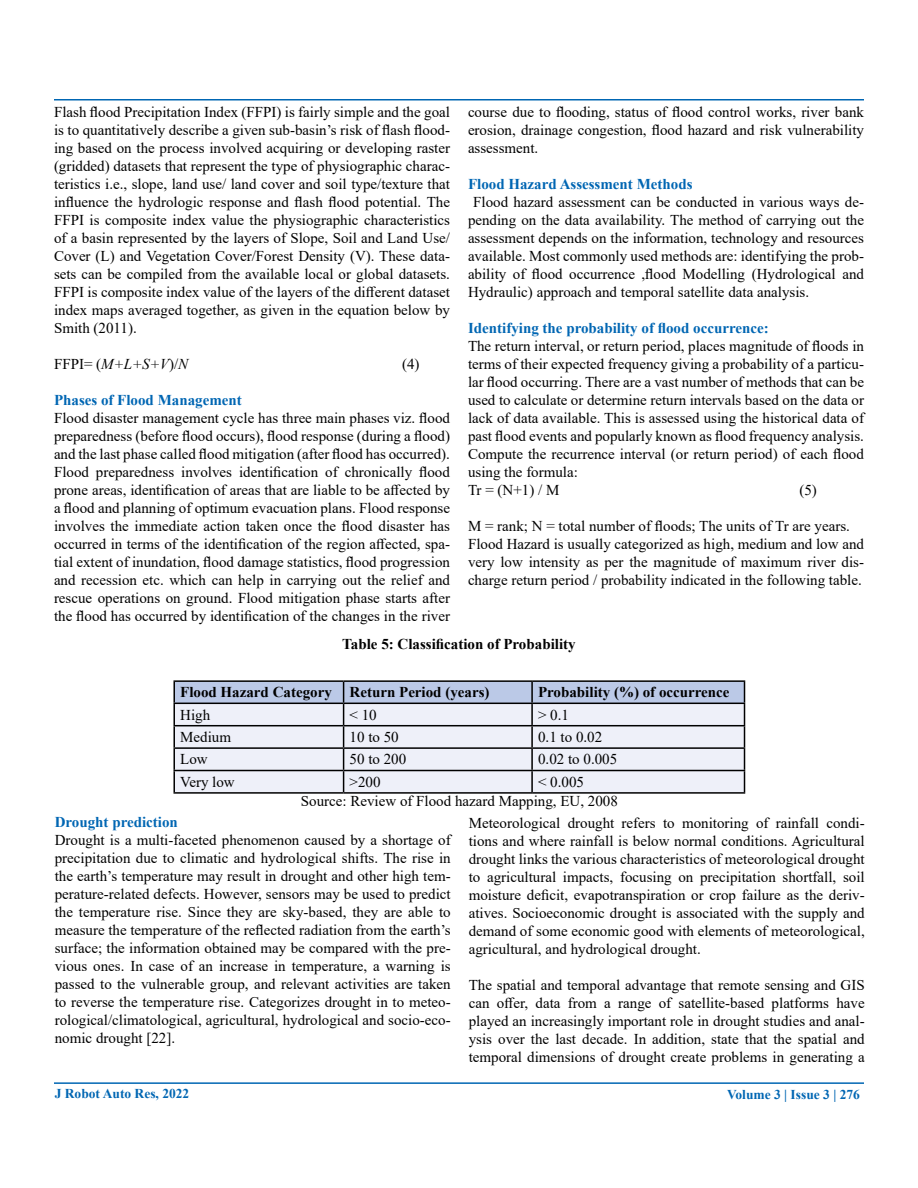
<style>
.page{position:relative;width:918px;height:1188px;background:#fff}
.page>*{position:absolute;margin:0;border:0;box-sizing:border-box;transform-origin:0 0}
.t1{font:15px/18px "Times New Roman";color:#000;text-align:justify}
.t2{font:700 15px "Times New Roman";color:#0066b3}
.t3{font:700 15px "Times New Roman";color:#000}
.t4{font:700 13.5px "Times New Roman";color:#0066b3}
.s1{font-style:italic}
</style>
<div class="page">
<hr style="left:54px;top:99px;width:810px;height:1px;background:#0066b3">
<hr style="left:54px;top:1082px;width:810px;height:2px;background:#0066b3">
<hr style="left:173px;top:680px;width:171px;height:2px;background:#000">
<hr style="left:173px;top:682px;width:2px;height:21px;background:#000">
<hr style="left:344px;top:680px;width:188px;height:2px;background:#000">
<hr style="left:532px;top:680px;width:213px;height:2px;background:#000">
<hr style="left:173px;top:703px;width:171px;height:1px;background:#000">
<hr style="left:173px;top:704px;width:2px;height:21px;background:#000">
<hr style="left:173px;top:725px;width:171px;height:1px;background:#000">
<hr style="left:173px;top:726px;width:2px;height:21px;background:#000">
<hr style="left:173px;top:747px;width:171px;height:2px;background:#000">
<hr style="left:173px;top:749px;width:2px;height:21px;background:#000">
<hr style="left:173px;top:770px;width:171px;height:1px;background:#000">
<hr style="left:173px;top:771px;width:2px;height:21px;background:#000">
<svg style="left:174px;top:681px;width:571px;height:111px"></svg>
<hr style="left:173px;top:792px;width:171px;height:2px;background:#000">
<hr style="left:344px;top:792px;width:188px;height:2px;background:#000">
<hr style="left:532px;top:792px;width:213px;height:2px;background:#000">
<p class="t1" style="left:54px;top:102px;width:398px">Flash flood Precipitation Index (FFPI) is fairly simple and the goal is to quantitatively describe a given sub-basin’s risk of flash flood&shy;ing based on the process involved acquiring or developing raster (gridded) datasets that represent the type of physiographic charac&shy;teristics i.e., slope, land use/ land cover and soil type/texture that influence the hydrologic response and flash flood potential. The FFPI is composite index value the physiographic characteristics of a basin represented by the layers of Slope, Soil and Land Use/ Cover (L) and Vegetation Cover/Forest Density (V). These data&shy;sets can be compiled from the available local or global datasets.<br>FFPI is composite index value of the layers of the different dataset index maps averaged together, as given in the equation below by Smith (2011).</p>
<p class="t1" style="left:54px;top:354px;width:136px">FFPI= (<span class="s1">M+L+S+V</span>)/<span class="s1">N</span></p>
<p class="t1" style="left:402px;top:354px;width:19px">(4)</p>
<p class="t2" style="left:54px;top:389px;width:189px">Phases of Flood Management</p>
<p class="t1" style="left:54px;top:408px;width:398px">Flood disaster management cycle has three main phases viz. flood preparedness (before flood occurs), flood response (during a flood) and the last phase called flood mitigation (after flood has occurred).<br>Flood preparedness involves identification of chronically flood prone areas, identification of areas that are liable to be affected by a flood and planning of optimum evacuation plans. Flood response involves the immediate action taken once the flood disaster has occurred in terms of the identification of the region affected, spa&shy;tial extent of inundation, flood damage statistics, flood progression and recession etc. which can help in carrying out the relief and rescue operations on ground. Flood mitigation phase starts after the flood has occurred by identification of the changes in the river</p>
<p class="t1" style="left:468px;top:102px;width:398px">course due to flooding, status of flood control works, river bank erosion, drainage congestion, flood hazard and risk vulnerability assessment.</p>
<p class="t2" style="left:468px;top:173px;width:226px">Flood Hazard Assessment Methods</p>
<p class="t1" style="left:468px;top:192px;width:398px;text-indent:5px">Flood hazard assessment can be conducted in various ways de&shy;pending on the data availability. The method of carrying out the assessment depends on the information, technology and resources available. Most commonly used methods are: identifying the prob&shy;ability of flood occurrence ,flood Modelling (Hydrological and Hydraulic) approach and temporal satellite data analysis.</p>
<p class="t2" style="left:468px;top:317px;width:302px">Identifying the probability of flood occurrence:</p>
<p class="t1" style="left:468px;top:336px;width:398px;text-align:left">The return interval, or return period, places magnitude of floods in terms of their expected frequency giving a probability of a particu&shy;lar flood occurring. There are a vast number of methods that can be used to calculate or determine return intervals based on the data or lack of data available. This is assessed using the historical data of past flood events and popularly known as flood frequency analysis.<br>Compute the recurrence interval (or return period) of each flood using the formula:<br>Tr = (N+1) / M</p>
<p class="t1" style="left:799px;top:480px;width:19px">(5)</p>
<p class="t1" style="left:468px;top:516px;width:398px;text-align:left">M = rank; N = total number of floods; The units of Tr are years.<br>Flood Hazard is usually categorized as high, medium and low and very low intensity as per the magnitude of maximum river dis&shy;charge return period / probability indicated in the following table.</p>
<p class="t3" style="left:342px;top:633px;width:235px">Table 5: Classification of Probability</p>
<p class="t3" style="left:180px;top:681px;width:311px">Flood Hazard Category Return Period (years)</p>
<p class="t3" style="left:538px;top:681px;width:193px">Probability (%) of occurrence</p>
<p class="t1" style="left:180px;top:705px;width:31px">High</p>
<p class="t1" style="left:350px;top:705px;width:29px">&lt; 10</p>
<p class="t1" style="left:538px;top:705px;width:32px">&gt; 0.1</p>
<p class="t1" style="left:180px;top:728px;width:52px">Medium</p>
<p class="t1" style="left:350px;top:728px;width:51px">10 to 50</p>
<p class="t1" style="left:538px;top:728px;width:66px">0.1 to 0.02</p>
<p class="t1" style="left:180px;top:750px;width:29px">Low</p>
<p class="t1" style="left:350px;top:750px;width:58px">50 to 200</p>
<p class="t1" style="left:538px;top:750px;width:81px">0.02 to 0.005</p>
<p class="t1" style="left:180px;top:772px;width:56px">Very low</p>
<p class="t1" style="left:350px;top:772px;width:32px">&gt;200</p>
<p class="t1" style="left:301px;top:772px;width:319px;line-height:18.8px;text-indent:237px">&lt; 0.005<br>Source: Review of Flood hazard Mapping, EU, 2008</p>
<p class="t2" style="left:55px;top:812px;width:125px">Drought prediction</p>
<p class="t1" style="left:55px;top:831px;width:398px">Drought is a multi-faceted phenomenon caused by a shortage of precipitation due to climatic and hydrological shifts. The rise in the earth’s temperature may result in drought and other high tem&shy;perature-related defects. However, sensors may be used to predict the temperature rise. Since they are sky-based, they are able to measure the temperature of the reflected radiation from the earth’s surface; the information obtained may be compared with the pre&shy;vious ones. In case of an increase in temperature, a warning is passed to the vulnerable group, and relevant activities are taken to reverse the temperature rise. Categorizes drought in to meteo&shy;rological/climatological, agricultural, hydrological and socio-eco&shy;nomic drought [22].</p>
<p class="t1" style="left:469px;top:813px;width:398px">Meteorological drought refers to monitoring of rainfall condi&shy;tions and where rainfall is below normal conditions. Agricultural drought links the various characteristics of meteorological drought to agricultural impacts, focusing on precipitation shortfall, soil moisture deficit, evapotranspiration or crop failure as the deriv&shy;atives. Socioeconomic drought is associated with the supply and demand of some economic good with elements of meteorological, agricultural, and hydrological drought.</p>
<p class="t1" style="left:469px;top:975px;width:398px">The spatial and temporal advantage that remote sensing and GIS can offer, data from a range of satellite-based platforms have played an increasingly important role in drought studies and anal&shy;ysis over the last decade. In addition, state that the spatial and temporal dimensions of drought create problems in generating a</p>
<p class="t4" style="left:55px;top:1084px;width:136px">J Robot Auto Res, 2022</p>
<p class="t4" style="left:727px;top:1085px;width:134px">Volume 3 | Issue 3 | 276</p>
</div>
